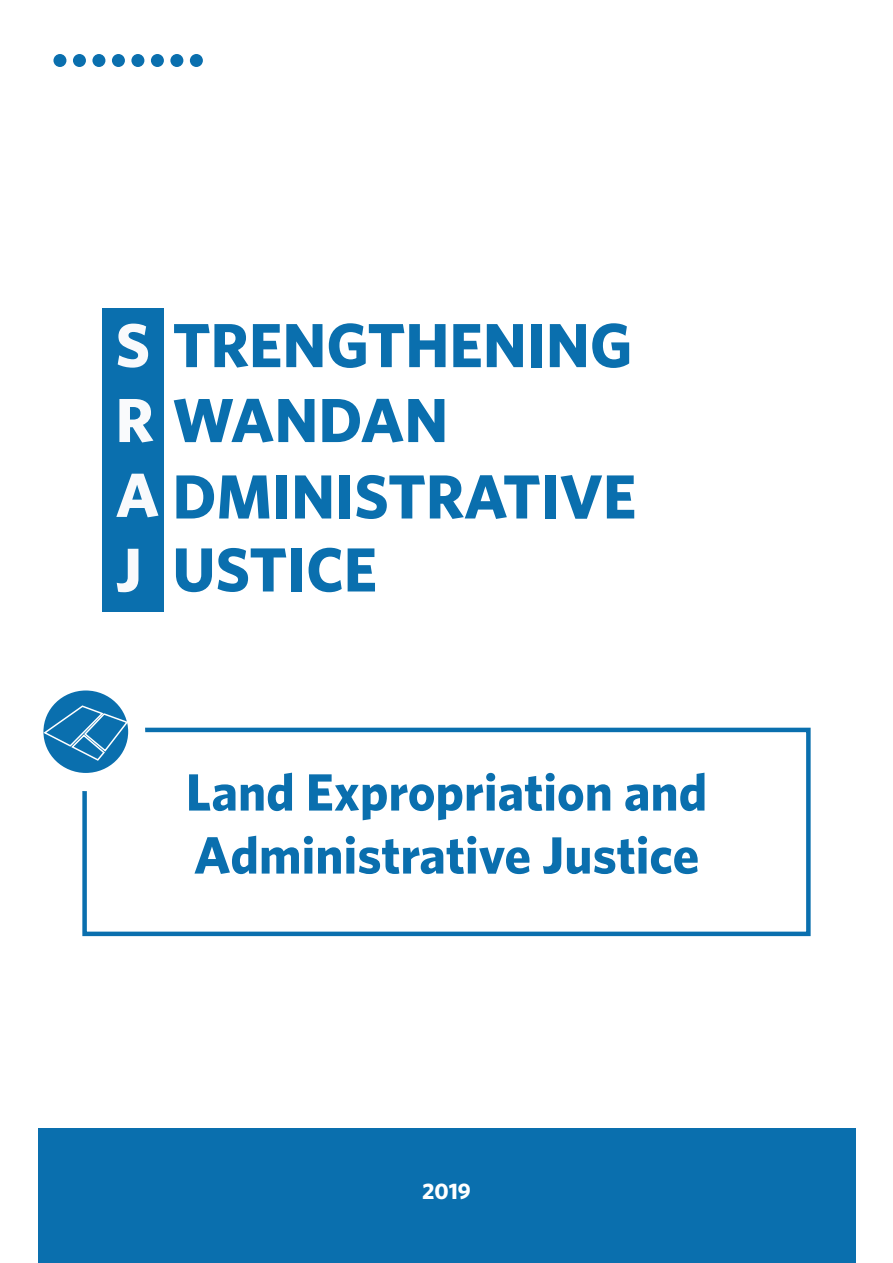
<style>
.page{position:relative;width:893px;height:1263px;background:#fff}
.page>*{position:absolute;margin:0;border:0;box-sizing:border-box;transform-origin:0 0}
.t1{font:700 62.4px "Whitney";color:#0a6fae}
.t2{font:700 62.4px "Whitney";color:#f9fafc}
.t3{font:700 52.5px/63px "Whitney";color:#0a6fae}
.t4{font:700 22.5px "Whitney";color:#fff}
.s1{color:#f9fafc}
</style>
<div class="page">
<div style="left:53px;top:54px;width:13px;height:13px;background:#0a6fae;border-radius:50%"></div>
<div style="left:73px;top:54px;width:13px;height:13px;background:#0a6fae;border-radius:50%"></div>
<div style="left:92px;top:54px;width:13px;height:13px;background:#0a6fae;border-radius:50%"></div>
<div style="left:112px;top:54px;width:13px;height:13px;background:#0a6fae;border-radius:50%"></div>
<div style="left:131px;top:54px;width:13px;height:13px;background:#0a6fae;border-radius:50%"></div>
<div style="left:151px;top:54px;width:13px;height:13px;background:#0a6fae;border-radius:50%"></div>
<div style="left:170px;top:54px;width:13px;height:13px;background:#0a6fae;border-radius:50%"></div>
<div style="left:190px;top:54px;width:13px;height:13px;background:#0a6fae;border-radius:50%"></div>
<div style="left:82px;top:728px;width:729px;height:208px;border:4px solid #0a6fae"></div>
<div style="left:26px;top:672px;width:119px;height:119px;border:48px solid #fff;border-radius:50%"></div>
<div style="left:43px;top:690px;width:85px;height:83px;background:#0a6fae;border-radius:50%"></div>
<div style="left:38px;top:1129px;width:817px;height:134px;background:#0a6fae"></div>
<div style="left:103px;top:308px;width:61px;height:304px;background:#0a6fae"></div>
<svg style="left:43px;top:706px;width:86px;height:56px"></svg>
<p class="t1" style="left:116px;top:304px;width:518px"><span class="s1">S</span> TRENGTHENING</p>
<p class="t1" style="left:116px;top:378px;width:334px"><span class="s1">R</span> WANDAN</p>
<p class="t1" style="left:116px;top:455px;width:522px"><span class="s1">A</span> DMINISTRATIVE</p>
<p class="t2" style="left:116px;top:528px;width:28px">J</p>
<p class="t1" style="left:172px;top:528px;width:206px">USTICE</p>
<p class="t3" style="left:186px;top:759px;width:523px">Land Expropriation and<br>Administrative Justice</p>
<p class="t4" style="left:422px;top:1176px;width:50px">2019</p>
</div>
